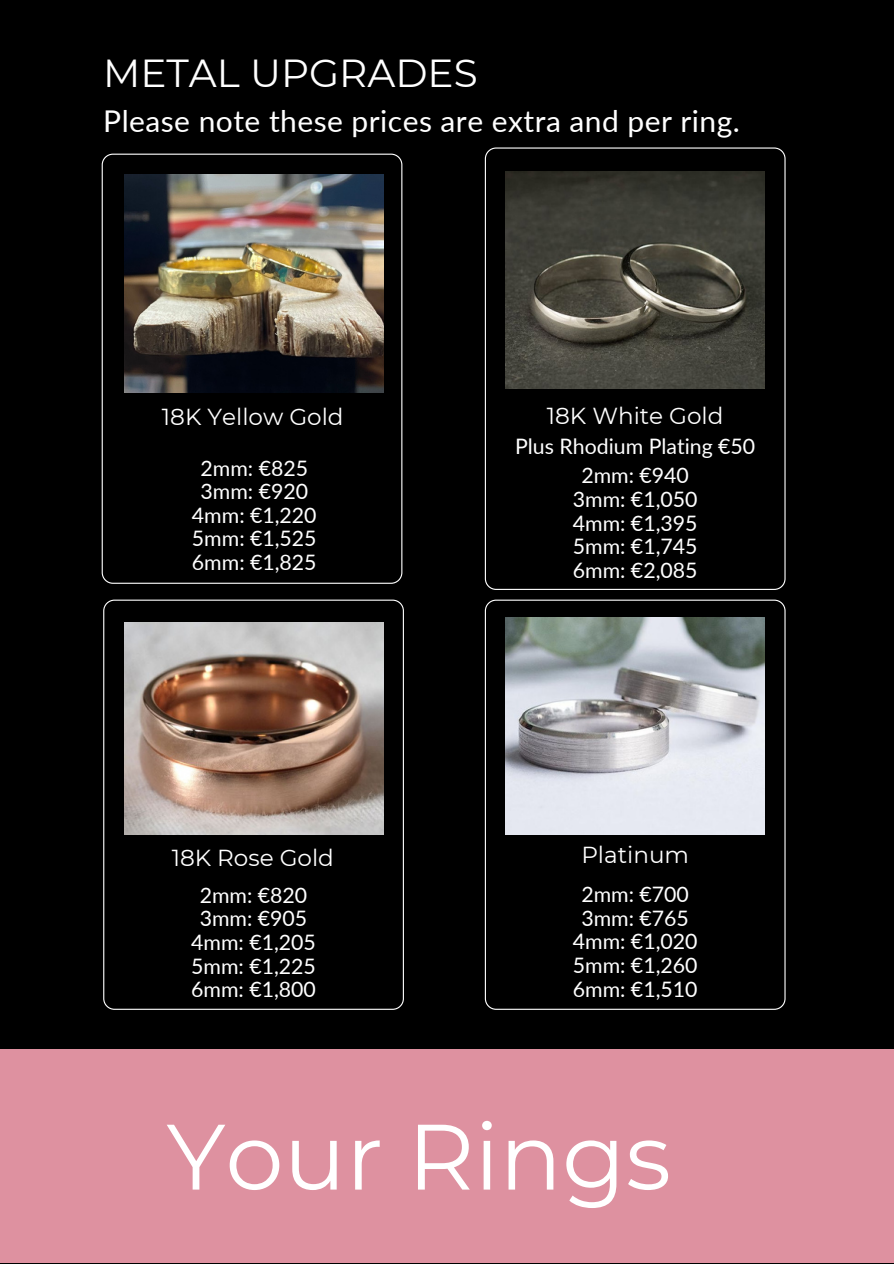
<style>
.page{position:relative;width:894px;height:1264px;background:#fff}
.page>*{position:absolute;margin:0;border:0;box-sizing:border-box;transform-origin:0 0}
.t1{font:92.7px "Montserrat";color:#fff}
.t2{font:39px "Montserrat";color:#fff}
.t3{font:30px "Lato";letter-spacing:.015em;color:#fff}
.t4{font:23.1px "Montserrat";color:#fff}
.t5{font:21.3px "Lato";color:#fff}
</style>
<div class="page">
<div style="left:0;top:0;width:893px;height:1263px;background:#000"></div>
<div style="left:0;top:1049px;width:893px;height:214px;background:#de91a0"></div>
<svg style="left:102px;top:154px;width:300px;height:429px"></svg>
<svg style="left:484px;top:147px;width:301px;height:443px"></svg>
<img style="left:124px;top:175px;width:259px;height:217px">
<svg style="left:103px;top:599px;width:300px;height:410px"></svg>
<img style="left:506px;top:171px;width:258px;height:218px">
<svg style="left:484px;top:599px;width:301px;height:410px"></svg>
<img style="left:506px;top:617px;width:258px;height:217px">
<img style="left:124px;top:622px;width:259px;height:212px">
<p class="t2" style="left:103px;top:49px;width:376px">METAL UPGRADES</p>
<p class="t3" style="left:103px;top:102px;width:638px">Please note these prices are extra and per ring.</p>
<p class="t4" style="left:162px;top:402px;width:183px">18K Yellow Gold</p>
<p class="t5" style="left:200px;top:454px;width:109px">2mm: €825</p>
<p class="t5" style="left:200px;top:478px;width:109px">3mm: €920</p>
<p class="t5" style="left:192px;top:502px;width:126px">4mm: €1,220</p>
<p class="t5" style="left:192px;top:525px;width:126px">5mm: €1,525</p>
<p class="t5" style="left:192px;top:549px;width:126px">6mm: €1,825</p>
<p class="t4" style="left:172px;top:844px;width:164px">18K Rose Gold</p>
<p class="t5" style="left:200px;top:881px;width:109px">2mm: €820</p>
<p class="t5" style="left:200px;top:905px;width:109px">3mm: €905</p>
<p class="t5" style="left:191px;top:929px;width:126px">4mm: €1,205</p>
<p class="t5" style="left:191px;top:952px;width:126px">5mm: €1,225</p>
<p class="t5" style="left:191px;top:976px;width:126px">6mm: €1,800</p>
<p class="t4" style="left:546px;top:401px;width:178px">18K White Gold</p>
<h1 class="t5" style="left:515px;top:432px;width:241px">Plus Rhodium Plating €50</h1>
<p class="t5" style="left:581px;top:462px;width:109px">2mm: €940</p>
<p class="t5" style="left:572px;top:486px;width:126px">3mm: €1,050</p>
<p class="t5" style="left:572px;top:509px;width:126px">4mm: €1,395</p>
<p class="t5" style="left:572px;top:533px;width:126px">5mm: €1,745</p>
<p class="t5" style="left:572px;top:557px;width:126px">6mm: €2,085</p>
<p class="t4" style="left:581px;top:840px;width:109px">Platinum</p>
<p class="t5" style="left:581px;top:881px;width:109px">2mm: €700</p>
<p class="t5" style="left:581px;top:904px;width:109px">3mm: €765</p>
<p class="t5" style="left:572px;top:928px;width:126px">4mm: €1,020</p>
<p class="t5" style="left:572px;top:952px;width:126px">5mm: €1,260</p>
<p class="t5" style="left:572px;top:975px;width:126px">6mm: €1,510</p>
<p class="t1" style="left:166px;top:1099px;width:506px">Your Rings</p>
</div>
